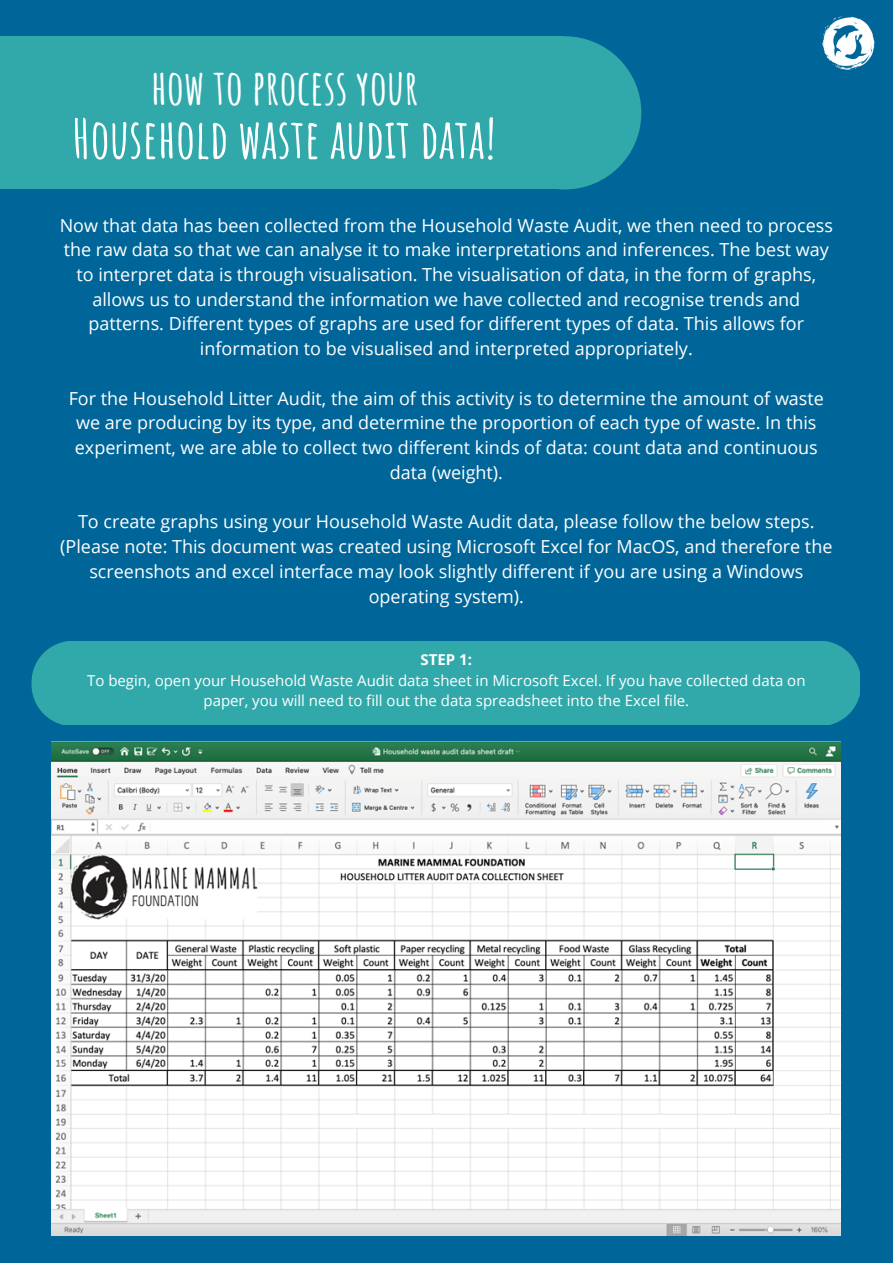
<style>
.page{position:relative;width:893px;height:1264px;background:#fff}
.page>*{position:absolute;margin:0;border:0;box-sizing:border-box;transform-origin:0 0}
.t1{font:700 54px "Amatic SC";color:#fff}
.t2{font:700 48px "Amatic SC";color:#fff}
.t3{font:18px/24.8px "Open Sans";color:#fff;text-align:center}
.t4{font:15px/20.2px "Open Sans";color:#fff;text-align:center}
.t5{font:700 15px "Open Sans";color:#fff}
</style>
<div class="page">
<div style="left:0;top:0;width:892px;height:1262px;background:#069"></div>
<div style="left:0;top:37px;width:563px;height:152px;background:#31a9ab"></div>
<div style="left:488px;top:36px;width:153px;height:153px;background:#31a9ab;border-radius:50%"></div>
<div style="left:32px;top:641px;width:828px;height:83px;background:#31a9ab"></div>
<img style="left:52px;top:741px;width:788px;height:493px">
<img style="left:822px;top:16px;width:53px;height:54px">
<h2 class="t2" style="left:151px;top:56px;width:269px">how to process your</h2>
<h1 class="t1" style="left:72px;top:104px;width:425px">Household waste audit data!</h1>
<p class="t3" style="left:60px;top:212px;width:774px">Now that data has been collected from the Household Waste Audit, we then need to process the raw data so that we can analyse it to make interpretations and inferences. The best way to interpret data is through visualisation. The visualisation of data, in the form of graphs, allows us to understand the information we have collected and recognise trends and patterns. Different types of graphs are used for different types of data. This allows for information to be visualised and interpreted appropriately.</p>
<p class="t3" style="left:69px;top:385px;width:756px">For the Household Litter Audit, the aim of this activity is to determine the amount of waste we are producing by its type, and determine the proportion of each type of waste. In this experiment, we are able to collect two different kinds of data: count data and continuous data (weight).</p>
<p class="t3" style="left:60px;top:509px;width:773px">To create graphs using your Household Waste Audit data, please follow the below steps. (Please note: This document was created using Microsoft Excel for MacOS, and therefore the screenshots and excel interface may look slightly different if you are using a Windows operating system).</p>
<p class="t5" style="left:420px;top:649px;width:53px">STEP 1:</p>
<p class="t4" style="left:87px;top:669px;width:719px">To begin, open your Household Waste Audit data sheet in Microsoft Excel. If you have collected data on paper, you will need to fill out the data spreadsheet into the Excel file.</p>
</div>
